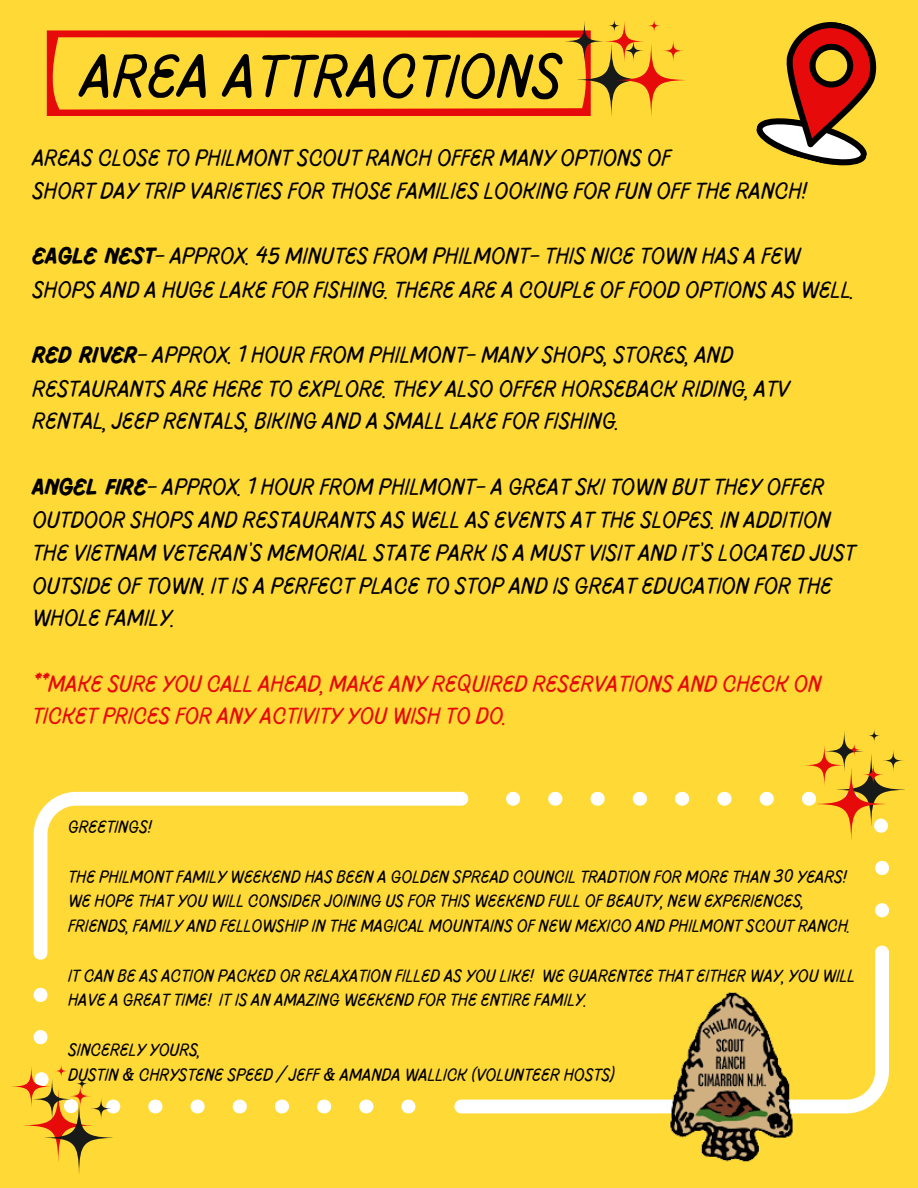
<style>
.page{position:relative;width:918px;height:1188px;background:#ffd935}
.page>*{position:absolute;margin:0;border:0;box-sizing:border-box;transform-origin:0 0}
.t1{font:100 63px "Pluma";color:#000}
.t2{font:100 23.85px/32.8px "Pluma";color:#000}
.t3{font:100 23.85px/32.7px "Pluma";color:#e60a0a}
.t4{font:100 18px/24.8px "Pluma";color:#000}
.s1{font-weight:700}
</style>
<div class="page">
<svg style="left:47px;top:30px;width:518px;height:86px"></svg>
<svg style="left:401px;top:1100px;width:14px;height:13px"></svg>
<svg style="left:34px;top:988px;width:13px;height:14px"></svg>
<svg style="left:148px;top:1100px;width:14px;height:13px"></svg>
<svg style="left:34px;top:1030px;width:13px;height:14px"></svg>
<svg style="left:233px;top:1100px;width:14px;height:13px"></svg>
<svg style="left:317px;top:1100px;width:14px;height:13px"></svg>
<svg style="left:359px;top:1100px;width:14px;height:13px"></svg>
<svg style="left:191px;top:1100px;width:14px;height:13px"></svg>
<svg style="left:275px;top:1100px;width:14px;height:13px"></svg>
<svg style="left:506px;top:792px;width:14px;height:14px"></svg>
<svg style="left:633px;top:792px;width:14px;height:14px"></svg>
<svg style="left:675px;top:792px;width:14px;height:14px"></svg>
<svg style="left:760px;top:792px;width:14px;height:14px"></svg>
<svg style="left:717px;top:792px;width:15px;height:14px"></svg>
<svg style="left:875px;top:861px;width:14px;height:14px"></svg>
<svg style="left:875px;top:903px;width:14px;height:14px"></svg>
<svg style="left:591px;top:792px;width:14px;height:14px"></svg>
<svg style="left:548px;top:792px;width:14px;height:14px"></svg>
<svg style="left:454px;top:946px;width:435px;height:167px"></svg>
<svg style="left:34px;top:792px;width:434px;height:168px"></svg>
<img style="left:573px;top:978px;width:316px;height:184px">
<svg style="left:756px;top:22px;width:121px;height:144px"></svg>
<svg style="left:802px;top:731px;width:103px;height:109px"></svg>
<svg style="left:848px;top:743px;width:12px;height:13px"></svg>
<svg style="left:12px;top:1066px;width:108px;height:108px"></svg>
<svg style="left:76px;top:1077px;width:12px;height:13px"></svg>
<svg style="left:565px;top:21px;width:120px;height:95px"></svg>
<svg style="left:648px;top:19px;width:12px;height:13px"></svg>
<p class="t1" style="left:82px;top:48px;width:483px">AREA ATTRACTIONS</p>
<p class="t2" style="left:33px;top:143px;width:776px">AREAS CLOSE TO PHILMONT SCOUT RANCH OFFER MANY OPTIONS OF<br>SHORT DAY TRIP VARIETIES FOR THOSE FAMILIES LOOKING FOR FUN OFF THE RANCH!</p>
<p class="t2" style="left:33px;top:240px;width:823px;line-height:33.8px"><span class="s1">EAGLE NEST</span>– APPROX. 45 MINUTES FROM PHILMONT– THIS NICE TOWN HAS A FEW<br>SHOPS AND A HUGE LAKE FOR FISHING. THERE ARE A COUPLE OF FOOD OPTIONS AS WELL.</p>
<p class="t2" style="left:33px;top:339px;width:759px"><span class="s1">RED RIVER</span>– APPROX. 1 HOUR FROM PHILMONT– MANY SHOPS, STORES, AND<br>RESTAURANTS ARE HERE TO EXPLORE. THEY ALSO OFFER HORSEBACK RIDING, ATV<br>RENTAL, JEEP RENTALS, BIKING AND A SMALL LAKE FOR FISHING.</p>
<p class="t2" style="left:33px;top:471px;width:825px"><span class="s1">ANGEL FIRE</span>– APPROX. 1 HOUR FROM PHILMONT– A GREAT SKI TOWN BUT THEY OFFER OUTDOOR SHOPS AND RESTAURANTS AS WELL AS EVENTS AT THE SLOPES. IN ADDITION THE VIETNAM VETERAN’S MEMORIAL STATE PARK IS A MUST VISIT AND IT’S LOCATED JUST OUTSIDE OF TOWN. IT IS A PERFECT PLACE TO STOP AND IS GREAT EDUCATION FOR THE WHOLE FAMILY.</p>
<h1 class="t3" style="left:33px;top:668px;width:791px">**MAKE SURE YOU CALL AHEAD, MAKE ANY REQUIRED RESERVATIONS AND CHECK ON<br>TICKET PRICES FOR ANY ACTIVITY YOU WISH TO DO.</h1>
<h2 class="t4" style="left:68px;top:815px;width:85px">GREETINGS!</h2>
<h2 class="t4" style="left:68px;top:865px;width:780px">THE PHILMONT FAMILY WEEKEND HAS BEEN A GOLDEN SPREAD COUNCIL TRADTION FOR MORE THAN 30 YEARS!</h2>
<h2 class="t4" style="left:68px;top:890px;width:784px">WE HOPE THAT YOU WILL CONSIDER JOINING US FOR THIS WEEKEND FULL OF BEAUTY, NEW EXPERIENCES,<br>FRIENDS, FAMILY AND FELLOWSHIP IN THE MAGICAL MOUNTAINS OF NEW MEXICO AND PHILMONT SCOUT RANCH.</h2>
<h2 class="t4" style="left:68px;top:964px;width:789px">IT CAN BE AS ACTION PACKED OR RELAXATION FILLED AS YOU LIKE! WE GUARENTEE THAT EITHER WAY, YOU WILL<br>HAVE A GREAT TIME! IT IS AN AMAZING WEEKEND FOR THE ENTIRE FAMILY.</h2>
<h2 class="t4" style="left:68px;top:1038px;width:134px">SINCERELY YOURS,</h2>
<p class="t4" style="left:68px;top:1063px;width:548px">DUSTIN &amp; CHRYSTENE SPEED / JEFF &amp; AMANDA WALLICK (VOLUNTEER HOSTS)</p>
</div>
